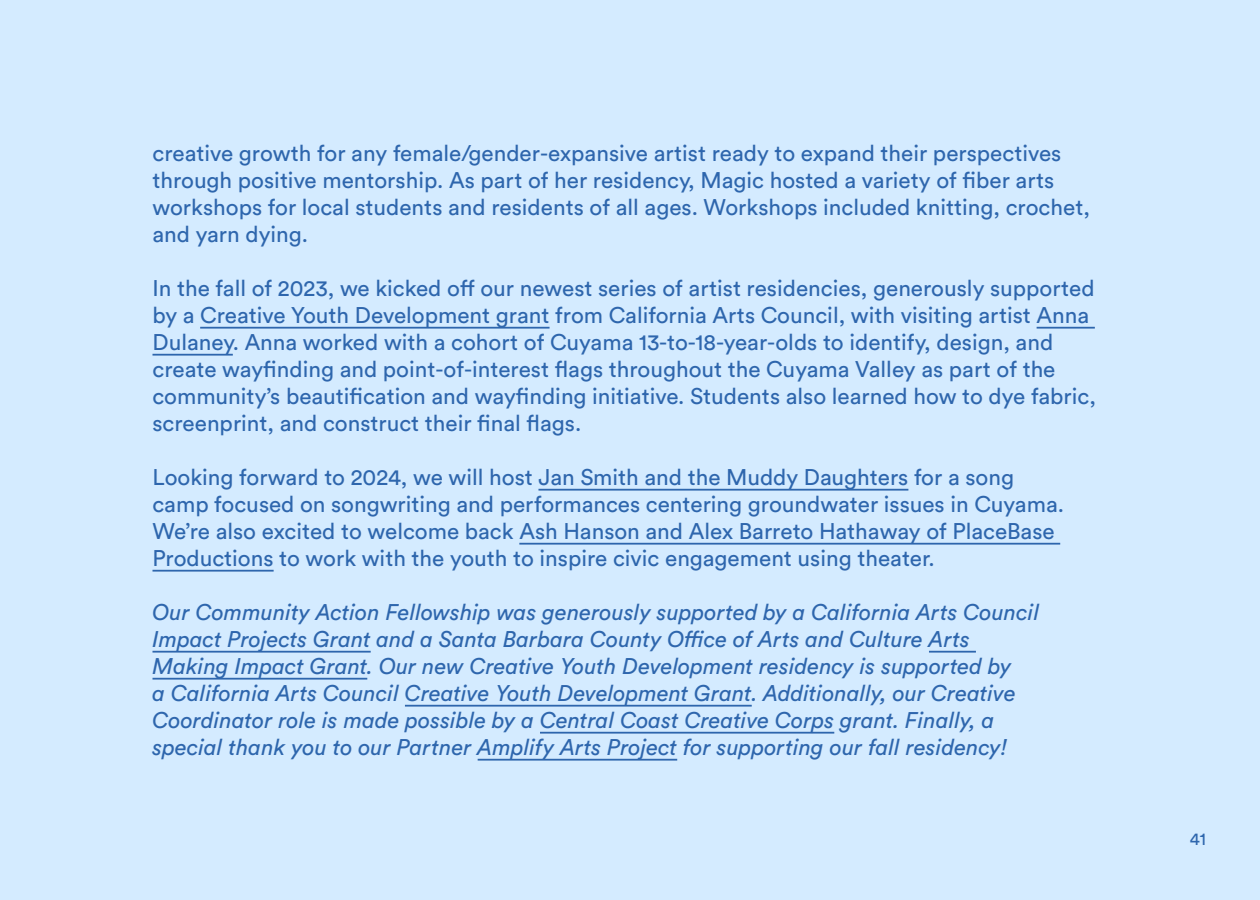
<style>
.page{position:relative;width:1260px;height:900px;background:#d4ebff}
.page>*{position:absolute;margin:0;border:0;box-sizing:border-box;transform-origin:0 0}
.t1{font:22.5px/27px "Circular Std";color:#2e66ad}
.t2{font:italic 22.5px/27px "Circular Std";color:#2e66ad}
.t3{font:17.5px "Circular Std";color:#2e66ad}
</style>
<div class="page">
<hr style="left:200px;top:327px;width:350px;height:2px;background:#2e66ad">
<hr style="left:1037px;top:327px;width:58px;height:2px;background:#2e66ad">
<hr style="left:152px;top:354px;width:81px;height:2px;background:#2e66ad">
<hr style="left:538px;top:489px;width:370px;height:2px;background:#2e66ad">
<hr style="left:519px;top:543px;width:541px;height:2px;background:#2e66ad">
<hr style="left:152px;top:570px;width:122px;height:2px;background:#2e66ad">
<hr style="left:152px;top:651px;width:219px;height:2px;background:#2e66ad">
<hr style="left:929px;top:651px;width:47px;height:2px;background:#2e66ad">
<hr style="left:152px;top:678px;width:215px;height:2px;background:#2e66ad">
<hr style="left:405px;top:705px;width:347px;height:2px;background:#2e66ad">
<hr style="left:540px;top:732px;width:294px;height:2px;background:#2e66ad">
<hr style="left:478px;top:759px;width:199px;height:2px;background:#2e66ad">
<p class="t1" style="left:152px;top:140px;width:939px">creative growth for any female/gender-expansive artist ready to expand their perspectives through positive mentorship. As part of her residency, Magic hosted a variety of fiber arts workshops for local students and residents of all ages. Workshops included knitting, crochet, and yarn dying.</p>
<p class="t1" style="left:152px;top:275px;width:945px">In the fall of 2023, we kicked off our newest series of artist residencies, generously supported by a Creative Youth Development grant from California Arts Council, with visiting artist Anna Dulaney. Anna worked with a cohort of Cuyama 13-to-18-year-olds to identify, design, and create wayfinding and point-of-interest flags throughout the Cuyama Valley as part of the community’s beautification and wayfinding initiative. Students also learned how to dye fabric, screenprint, and construct their final flags.</p>
<p class="t1" style="left:152px;top:464px;width:913px">Looking forward to 2024, we will host Jan Smith and the Muddy Daughters for a song camp focused on songwriting and performances centering groundwater issues in Cuyama.<br>We’re also excited to welcome back Ash Hanson and Alex Barreto Hathaway of PlaceBase Productions to work with the youth to inspire civic engagement using theater.</p>
<p class="t2" style="left:152px;top:599px;width:888px">Our Community Action Fellowship was generously supported by a California Arts Council Impact Projects Grant and a Santa Barbara County Office of Arts and Culture Arts Making Impact Grant. Our new Creative Youth Development residency is supported by<br>a California Arts Council Creative Youth Development Grant. Additionally, our Creative Coordinator role is made possible by a Central Coast Creative Corps grant. Finally, a special thank you to our Partner Amplify Arts Project for supporting our fall residency!</p>
<p class="t3" style="left:1190px;top:828px;width:18px">41</p>
</div>
